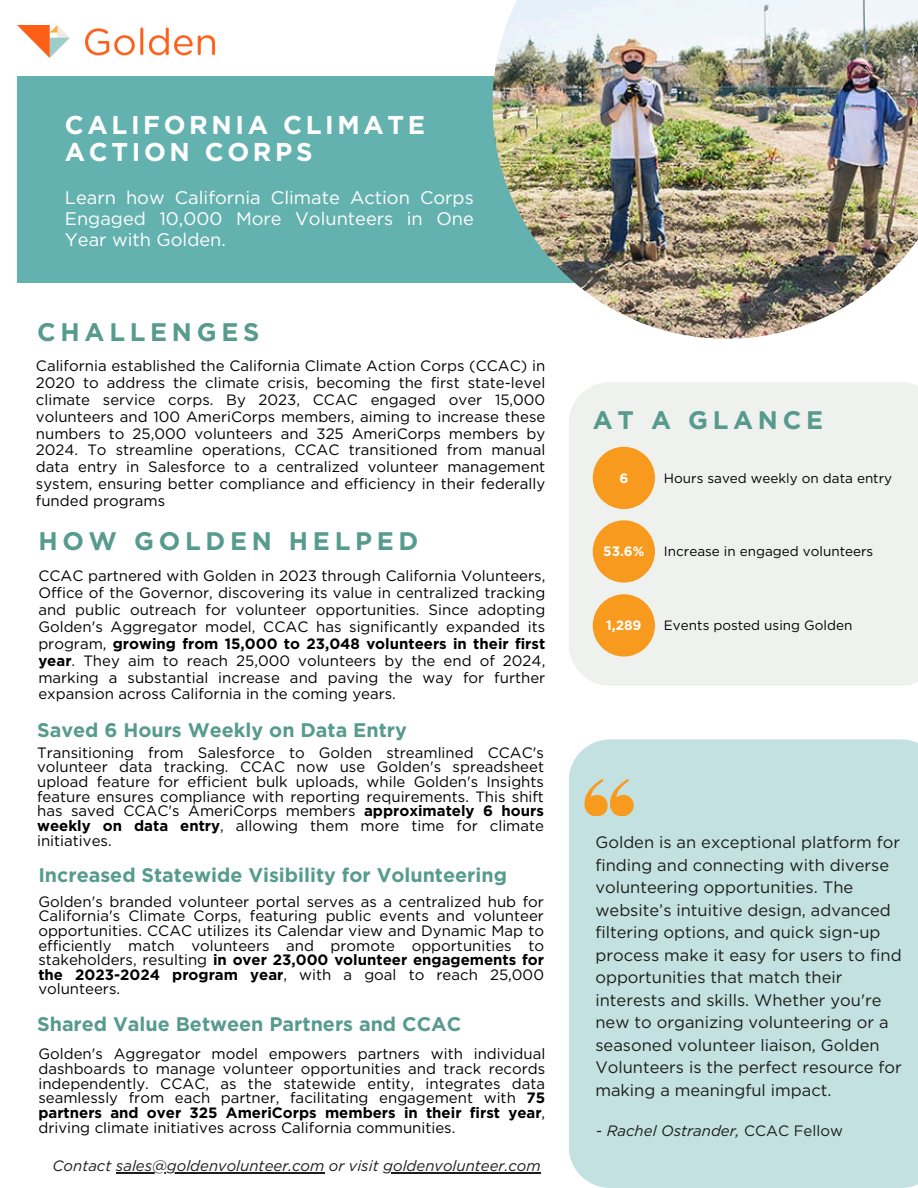
<style>
.page{position:relative;width:918px;height:1188px;background:#fff}
.page>*{position:absolute;margin:0;border:0;box-sizing:border-box;transform-origin:0 0}
.t1{font:700 25.8px/27px "Gotham";letter-spacing:.14em;color:#fff}
.t2{font:700 25.35px "Gotham";letter-spacing:.185em;color:#579b8e}
.t3{font:700 19.65px "Gotham";color:#579b8e}
.t4{font:18.3px/21.3px "Gotham";color:#fff;text-align:justify}
.t5{font:16.5px/22.5px "Gotham";color:#1c1c1c}
.t6{font:15px/14.7px "Gotham";color:#000;text-align:justify}
.t7{font:italic 15px "Gotham";color:#1c1c1c}
.t8{font:13.5px "Gotham";color:#000}
.t9{font:700 13.5px "Gotham";color:#fff}
.s1{font-weight:700}
.s2{font-style:normal}
</style>
<div class="page">
<div style="left:18px;top:77px;width:599px;height:206px;background:#64b2b0"></div>
<div style="left:569px;top:382px;width:349px;height:304px;background:#eff1ef"></div>
<img style="left:18px;top:25px;width:198px;height:33px">
<img style="left:492px;top:0;width:426px;height:339px">
<div style="left:569px;top:739px;width:349px;height:449px;background:#c2e1e0"></div>
<svg style="left:584px;top:779px;width:50px;height:37px;background:#ddbc7b"></svg>
<div style="left:593px;top:447px;width:62px;height:62px;background:#f79a1d;border-radius:50%"></div>
<div style="left:593px;top:520px;width:62px;height:63px;background:#f79a1d;border-radius:50%"></div>
<div style="left:593px;top:594px;width:62px;height:63px;background:#f79a1d;border-radius:50%"></div>
<hr style="left:116px;top:1172px;width:208px;height:1px;background:#1c1c1c">
<hr style="left:383px;top:1172px;width:158px;height:1px;background:#1c1c1c">
<h3 class="t1" style="left:65px;top:111px;width:362px">CALIFORNIA CLIMATE<br>ACTION CORPS</h3>
<h1 class="t4" style="left:65px;top:186px;width:410px">Learn how California Climate Action Corps Engaged 10,000 More Volunteers in One Year with Golden.</h1>
<h4 class="t2" style="left:37px;top:317px;width:224px">CHALLENGES</h4>
<h2 class="t6" style="left:36px;top:357px;width:511px;line-height:16.8px">California established the California Climate Action Corps (CCAC) in 2020 to address the climate crisis, becoming the first state-level climate service corps. By 2023, CCAC engaged over 15,000 volunteers and 100 AmeriCorps members, aiming to increase these numbers to 25,000 volunteers and 325 AmeriCorps members by 2024. To streamline operations, CCAC transitioned from manual data entry in Salesforce to a centralized volunteer management system, ensuring better compliance and efficiency in their federally funded programs</h2>
<h1 class="t2" style="left:38px;top:526px;width:382px">HOW GOLDEN HELPED</h1>
<h4 class="t6" style="left:38px;top:567px;width:509px;line-height:16.8px">CCAC partnered with Golden in 2023 through California Volunteers, Office of the Governor, discovering its value in centralized tracking and public outreach for volunteer opportunities. Since adopting Golden's Aggregator model, CCAC has significantly expanded its program, <span class="s1">growing from 15,000 to 23,048 volunteers in their first year</span>. They aim to reach 25,000 volunteers by the end of 2024, marking a substantial increase and paving the way for further expansion across California in the coming years.</h4>
<p class="t3" style="left:37px;top:718px;width:371px">Saved 6 Hours Weekly on Data Entry</p>
<p class="t6" style="left:37px;top:745px;width:508px">Transitioning from Salesforce to Golden streamlined CCAC's volunteer data tracking. CCAC now use Golden's spreadsheet upload feature for efficient bulk uploads, while Golden's Insights feature ensures compliance with reporting requirements. This shift has saved CCAC's AmeriCorps members <span class="s1">approximately 6 hours weekly on data entry</span>, allowing them more time for climate initiatives.</p>
<h5 class="t3" style="left:38px;top:863px;width:470px">Increased Statewide Visibility for Volunteering</h5>
<h5 class="t6" style="left:38px;top:894px;width:507px">Golden's branded volunteer portal serves as a centralized hub for California's Climate Corps, featuring public events and volunteer opportunities. CCAC utilizes its Calendar view and Dynamic Map to efficiently match volunteers and promote opportunities to stakeholders, resulting <span class="s1">in over 23,000 volunteer engagements for the 2023-2024 program year</span>, with a goal to reach 25,000 volunteers.</h5>
<p class="t3" style="left:37px;top:1012px;width:426px">Shared Value Between Partners and CCAC</p>
<p class="t6" style="left:38px;top:1047px;width:508px">Golden's Aggregator model empowers partners with individual dashboards to manage volunteer opportunities and track records independently. CCAC, as the statewide entity, integrates data seamlessly from each partner, facilitating engagement with <span class="s1">75 partners and over 325 AmeriCorps members in their first year</span>, driving climate initiatives across California communities.</p>
<h4 class="t7" style="left:53px;top:1156px;width:490px">Contact sales@goldenvolunteer.com or visit goldenvolunteer.com</h4>
<h1 class="t2" style="left:593px;top:405px;width:232px">AT A GLANCE</h1>
<h1 class="t9" style="left:619px;top:470px;width:10px">6</h1>
<h2 class="t8" style="left:664px;top:470px;width:230px">Hours saved weekly on data entry</h2>
<h4 class="t9" style="left:603px;top:543px;width:43px">53.6%</h4>
<h4 class="t8" style="left:664px;top:543px;width:211px">Increase in engaged volunteers</h4>
<h4 class="t9" style="left:606px;top:617px;width:37px">1,289</h4>
<p class="t8" style="left:664px;top:617px;width:190px">Events posted using Golden</p>
<h4 class="t5" style="left:595px;top:831px;width:308px">Golden is an exceptional platform for finding and connecting with diverse volunteering opportunities. The website’s intuitive design, advanced filtering options, and quick sign-up process make it easy for users to find opportunities that match their interests and skills. Whether you're new to organizing volunteering or a seasoned volunteer liaison, Golden Volunteers is the perfect resource for making a meaningful impact.</h4>
<p class="t7" style="left:596px;top:1122px;width:248px"><span class="s2">-</span> Rachel Ostrander, <span class="s2">CCAC Fellow</span></p>
</div>
